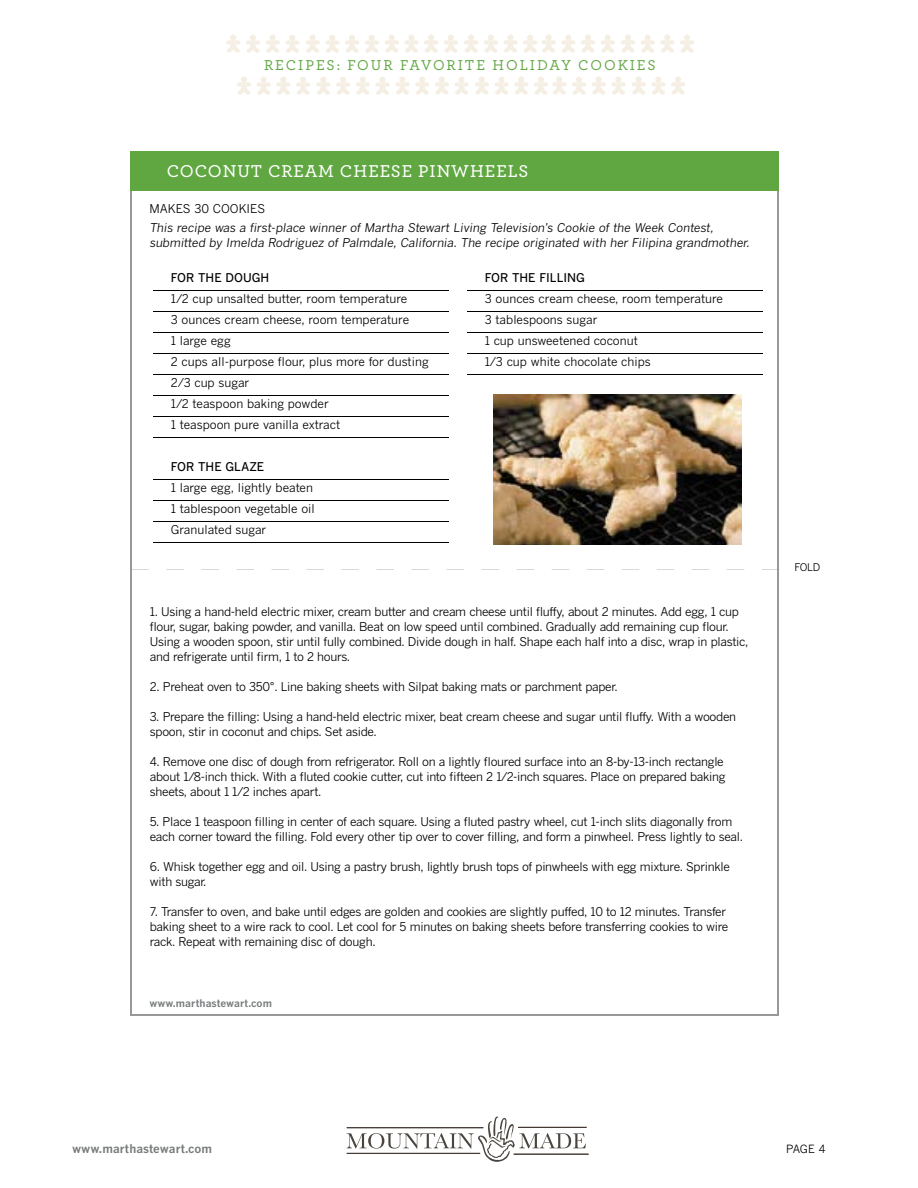
<style>
.page{position:relative;width:918px;height:1188px;background:#fff}
.page>*{position:absolute;margin:0;border:0;box-sizing:border-box;transform-origin:0 0}
.t1{font:18px "Archer Rev LF";letter-spacing:.05em;color:#fff}
.t2{font:15px "Archer";letter-spacing:.13em;color:#60a742}
.t3{font:12px/15px "MSL Gothic";letter-spacing:-.025em;color:#000}
.t4{font:12px/21px "MSL Gothic";color:#000}
.t5{font:italic 12px/15px "MSL Gothic";color:#000}
.t6{font:500 12px "MSL Gothic";color:#000}
.t7{font:700 12px "MSL Gothic";letter-spacing:.005em;color:#797c7d}
.t8{font:11.25px "MSL Gothic";color:#000}
.t9{font:700 10.5px "MSL Gothic";letter-spacing:.005em;color:#797c7d}
.t10{font:10.5px "MSL Gothic OSF";color:#000}
</style>
<div class="page">
<hr style="left:777px;top:190px;width:2px;height:826px;background:#999899">
<hr style="left:130px;top:190px;width:2px;height:825px;background:#999899">
<hr style="left:130px;top:1015px;width:649px;height:1px;background:#999899">
<svg style="left:762px;top:569px;width:15px;height:1px"></svg>
<svg style="left:727px;top:569px;width:17px;height:1px"></svg>
<svg style="left:692px;top:569px;width:17px;height:1px"></svg>
<svg style="left:657px;top:569px;width:17px;height:1px"></svg>
<svg style="left:622px;top:569px;width:17px;height:1px"></svg>
<svg style="left:587px;top:569px;width:17px;height:1px"></svg>
<svg style="left:552px;top:569px;width:17px;height:1px"></svg>
<svg style="left:517px;top:569px;width:17px;height:1px"></svg>
<svg style="left:482px;top:569px;width:17px;height:1px"></svg>
<svg style="left:447px;top:569px;width:17px;height:1px"></svg>
<svg style="left:412px;top:569px;width:17px;height:1px"></svg>
<svg style="left:377px;top:569px;width:17px;height:1px"></svg>
<svg style="left:342px;top:569px;width:17px;height:1px"></svg>
<svg style="left:307px;top:569px;width:17px;height:1px"></svg>
<svg style="left:271px;top:569px;width:18px;height:1px"></svg>
<svg style="left:236px;top:569px;width:18px;height:1px"></svg>
<svg style="left:201px;top:569px;width:18px;height:1px"></svg>
<svg style="left:166px;top:569px;width:18px;height:1px"></svg>
<svg style="left:132px;top:569px;width:17px;height:1px"></svg>
<div style="left:130px;top:151px;width:649px;height:39px;background:#60a742"></div>
<hr style="left:153px;top:291px;width:296px;height:1px;background:#000">
<hr style="left:153px;top:312px;width:296px;height:1px;background:#000">
<hr style="left:153px;top:333px;width:296px;height:1px;background:#000">
<hr style="left:153px;top:354px;width:296px;height:1px;background:#000">
<hr style="left:153px;top:375px;width:296px;height:1px;background:#000">
<hr style="left:153px;top:396px;width:296px;height:1px;background:#000">
<hr style="left:153px;top:417px;width:296px;height:1px;background:#000">
<hr style="left:153px;top:438px;width:296px;height:1px;background:#000">
<hr style="left:153px;top:480px;width:296px;height:1px;background:#000">
<hr style="left:153px;top:501px;width:296px;height:1px;background:#000">
<hr style="left:153px;top:522px;width:296px;height:1px;background:#000">
<hr style="left:153px;top:543px;width:296px;height:1px;background:#000">
<hr style="left:467px;top:291px;width:296px;height:1px;background:#000">
<hr style="left:467px;top:312px;width:296px;height:1px;background:#000">
<hr style="left:467px;top:333px;width:296px;height:1px;background:#000">
<hr style="left:467px;top:354px;width:296px;height:1px;background:#000">
<hr style="left:467px;top:375px;width:296px;height:1px;background:#000">
<img style="left:494px;top:394px;width:247px;height:151px">
<svg style="left:226px;top:35px;width:14px;height:18px"></svg>
<svg style="left:246px;top:35px;width:14px;height:18px"></svg>
<svg style="left:266px;top:35px;width:34px;height:18px"></svg>
<svg style="left:306px;top:35px;width:53px;height:18px"></svg>
<svg style="left:365px;top:35px;width:14px;height:18px"></svg>
<svg style="left:385px;top:35px;width:53px;height:18px"></svg>
<svg style="left:444px;top:35px;width:14px;height:18px"></svg>
<svg style="left:464px;top:35px;width:14px;height:18px"></svg>
<svg style="left:484px;top:35px;width:14px;height:18px"></svg>
<svg style="left:504px;top:35px;width:91px;height:18px"></svg>
<svg style="left:601px;top:35px;width:14px;height:18px"></svg>
<svg style="left:621px;top:35px;width:14px;height:18px"></svg>
<svg style="left:641px;top:35px;width:53px;height:18px"></svg>
<svg style="left:237px;top:77px;width:14px;height:18px"></svg>
<svg style="left:257px;top:77px;width:53px;height:18px"></svg>
<svg style="left:316px;top:77px;width:34px;height:18px"></svg>
<svg style="left:356px;top:77px;width:73px;height:18px"></svg>
<svg style="left:435px;top:77px;width:14px;height:18px"></svg>
<svg style="left:455px;top:77px;width:14px;height:18px"></svg>
<svg style="left:475px;top:77px;width:14px;height:18px"></svg>
<svg style="left:495px;top:77px;width:33px;height:18px"></svg>
<svg style="left:534px;top:77px;width:52px;height:18px"></svg>
<svg style="left:592px;top:77px;width:34px;height:18px"></svg>
<svg style="left:632px;top:77px;width:53px;height:18px"></svg>
<svg style="left:347px;top:1117px;width:239px;height:45px"></svg>
<hr style="left:514px;top:1154px;width:75px;height:1px;background:#433530">
<hr style="left:518px;top:1127px;width:69px;height:1px;background:#433530">
<p class="t2" style="left:264px;top:56px;width:393px">RECIPES: FOUR FAVORITE HOLIDAY COOKIES</p>
<h1 class="t1" style="left:167px;top:161px;width:363px">COCONUT CREAM CHEESE PINWHEELS</h1>
<p class="t4" style="left:149px;top:198px;width:117px">MAKES 30 COOKIES</p>
<p class="t5" style="left:150px;top:220px;width:602px">This recipe was a first-place winner of Martha Stewart Living Television’s Cookie of the Week Contest, submitted by Imelda Rodriguez of Palmdale, California. The recipe originated with her Filipina grandmother.</p>
<p class="t6" style="left:171px;top:270px;width:100px">FOR THE DOUGH</p>
<p class="t4" style="left:171px;top:288px;width:260px">1/2 cup unsalted butter, room temperature<br>3 ounces cream cheese, room temperature<br>1 large egg<br>2 cups all-purpose flour, plus more for dusting<br>2/3 cup sugar<br>1/2 teaspoon baking powder<br>1 teaspoon pure vanilla extract</p>
<p class="t6" style="left:171px;top:459px;width:95px">FOR THE GLAZE</p>
<p class="t4" style="left:171px;top:477px;width:146px">1 large egg, lightly beaten<br>1 tablespoon vegetable oil<br>Granulated sugar</p>
<p class="t6" style="left:485px;top:270px;width:102px">FOR THE FILLING</p>
<p class="t4" style="left:485px;top:288px;width:240px">3 ounces cream cheese, room temperature<br>3 tablespoons sugar<br>1 cup unsweetened coconut<br>1/3 cup white chocolate chips</p>
<p class="t3" style="left:150px;top:604px;width:600px">1. Using a hand-held electric mixer, cream butter and cream cheese until fluffy, about 2 minutes. Add egg, 1 cup flour, sugar, baking powder, and vanilla. Beat on low speed until combined. Gradually add remaining cup flour.<br>Using a wooden spoon, stir until fully combined. Divide dough in half. Shape each half into a disc, wrap in plastic, and refrigerate until firm, 1 to 2 hours.</p>
<p class="t3" style="left:150px;top:679px;width:469px">2. Preheat oven to 350°. Line baking sheets with Silpat baking mats or parchment paper.</p>
<p class="t3" style="left:150px;top:709px;width:588px">3. Prepare the filling: Using a hand-held electric mixer, beat cream cheese and sugar until fluffy. With a wooden spoon, stir in coconut and chips. Set aside.</p>
<p class="t3" style="left:150px;top:754px;width:577px">4. Remove one disc of dough from refrigerator. Roll on a lightly floured surface into an 8-by-13-inch rectangle about 1/8-inch thick. With a fluted cookie cutter, cut into fifteen 2 1/2-inch squares. Place on prepared baking sheets, about 1 1/2 inches apart.</p>
<p class="t3" style="left:150px;top:814px;width:595px">5. Place 1 teaspoon filling in center of each square. Using a fluted pastry wheel, cut 1-inch slits diagonally from each corner toward the filling. Fold every other tip over to cover filling, and form a pinwheel. Press lightly to seal.</p>
<p class="t3" style="left:150px;top:859px;width:582px">6. Whisk together egg and oil. Using a pastry brush, lightly brush tops of pinwheels with egg mixture. Sprinkle with sugar.</p>
<p class="t3" style="left:150px;top:904px;width:580px">7. Transfer to oven, and bake until edges are golden and cookies are slightly puffed, 10 to 12 minutes. Transfer baking sheet to a wire rack to cool. Let cool for 5 minutes on baking sheets before transferring cookies to wire rack. Repeat with remaining disc of dough.</p>
<p class="t9" style="left:149px;top:997px;width:124px">www.marthastewart.com</p>
<p class="t10" style="left:794px;top:561px;width:27px">FOLD</p>
<p class="t7" style="left:72px;top:1141px;width:142px">www.marthastewart.com</p>
<p class="t8" style="left:786px;top:1143px;width:41px">PAGE 4</p>
</div>
